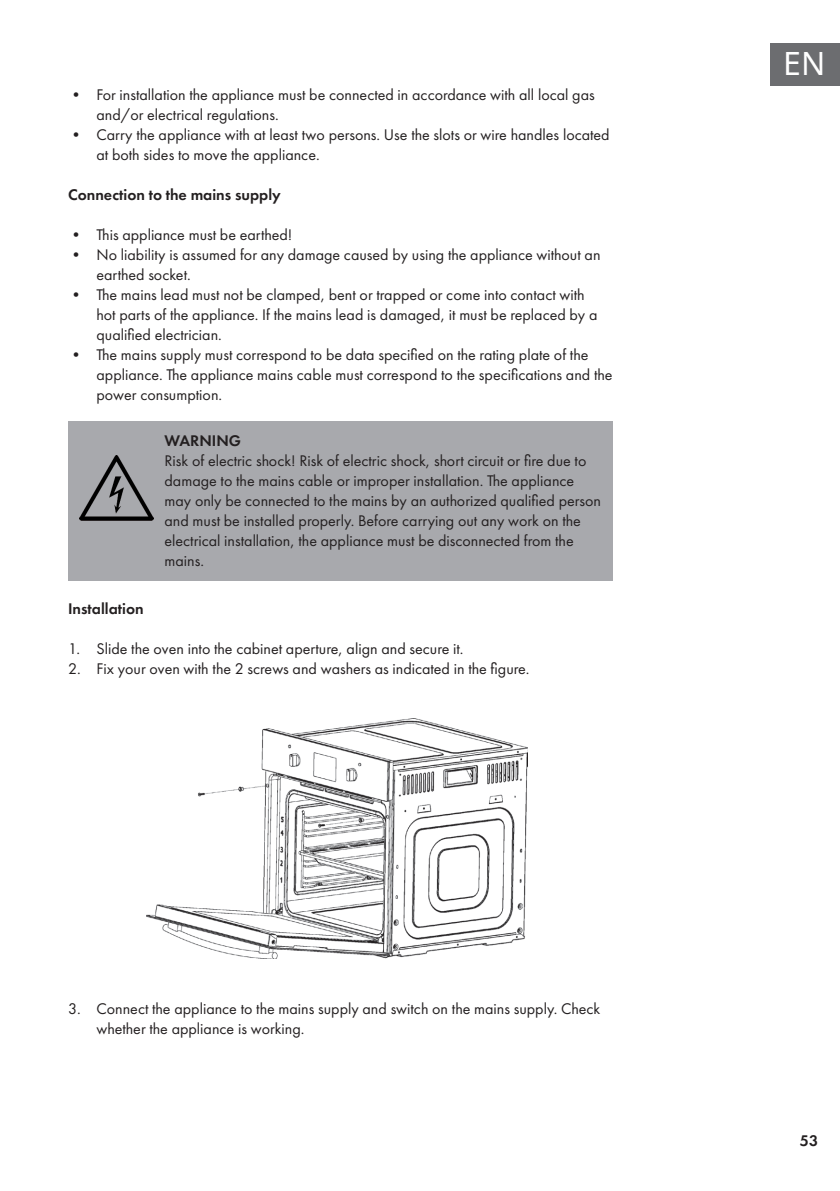
<style>
.page{position:relative;width:840px;height:1191px;background:#fff}
.page>*{position:absolute;margin:0;border:0;box-sizing:border-box;transform-origin:0 0}
.t1{font:32px "Noto Sans";color:#fff}
.t2{font:16px/20px "Futura PTW08";color:#231f20}
.t3{font:600 16px "Futura PTW08";color:#231f20}
</style>
<div class="page">
<div style="left:770px;top:43px;width:69px;height:42px;background:#6c6d70"></div>
<div style="left:68px;top:422px;width:544px;height:159px;background:#a8a9ad"></div>
<img style="left:79px;top:455px;width:74px;height:65px">
<img style="left:146px;top:718px;width:381px;height:241px">
<p class="t2" style="left:96px;top:84px;width:499px;text-indent:-28px">• For installation the appliance must be connected in accordance with all local gas and/or electrical regulations.</p>
<p class="t2" style="left:96px;top:124px;width:514px;text-indent:-28px">• Carry the appliance with at least two persons. Use the slots or wire handles located at both sides to move the appliance.</p>
<p class="t3" style="left:68px;top:184px;width:214px">Connection to the mains supply</p>
<p class="t2" style="left:68px;top:224px;width:226px">• This appliance must be earthed!</p>
<p class="t2" style="left:96px;top:244px;width:505px;text-indent:-28px">• No liability is assumed for any damage caused by using the appliance without an earthed socket.</p>
<p class="t2" style="left:96px;top:284px;width:502px;text-indent:-28px">• The mains lead must not be clamped, bent or trapped or come into contact with hot parts of the appliance. If the mains lead is damaged, it must be replaced by a qualified electrician.</p>
<p class="t2" style="left:96px;top:344px;width:517px;text-indent:-28px">• The mains supply must correspond to be data specified on the rating plate of the appliance. The appliance mains cable must correspond to the specifications and the power consumption.</p>
<p class="t3" style="left:164px;top:430px;width:78px">WARNING</p>
<p class="t2" style="left:164px;top:450px;width:437px">Risk of electric shock! Risk of electric shock, short circuit or fire due to damage to the mains cable or improper installation. The appliance may only be connected to the mains by an authorized qualified person and must be installed properly. Before carrying out any work on the electrical installation, the appliance must be disconnected from the mains.</p>
<p class="t3" style="left:68px;top:599px;width:77px">Installation</p>
<p class="t2" style="left:68px;top:638px;width:396px">1. Slide the oven into the cabinet aperture, align and secure it.</p>
<p class="t2" style="left:68px;top:658px;width:462px">2. Fix your oven with the 2 screws and washers as indicated in the figure.</p>
<p class="t2" style="left:96px;top:998px;width:505px;text-indent:-28px">3. Connect the appliance to the mains supply and switch on the mains supply. Check whether the appliance is working.</p>
<h1 class="t1" style="left:782px;top:42px;width:44px">EN</h1>
<p class="t3" style="left:799px;top:1130px;width:20px">53</p>
</div>
